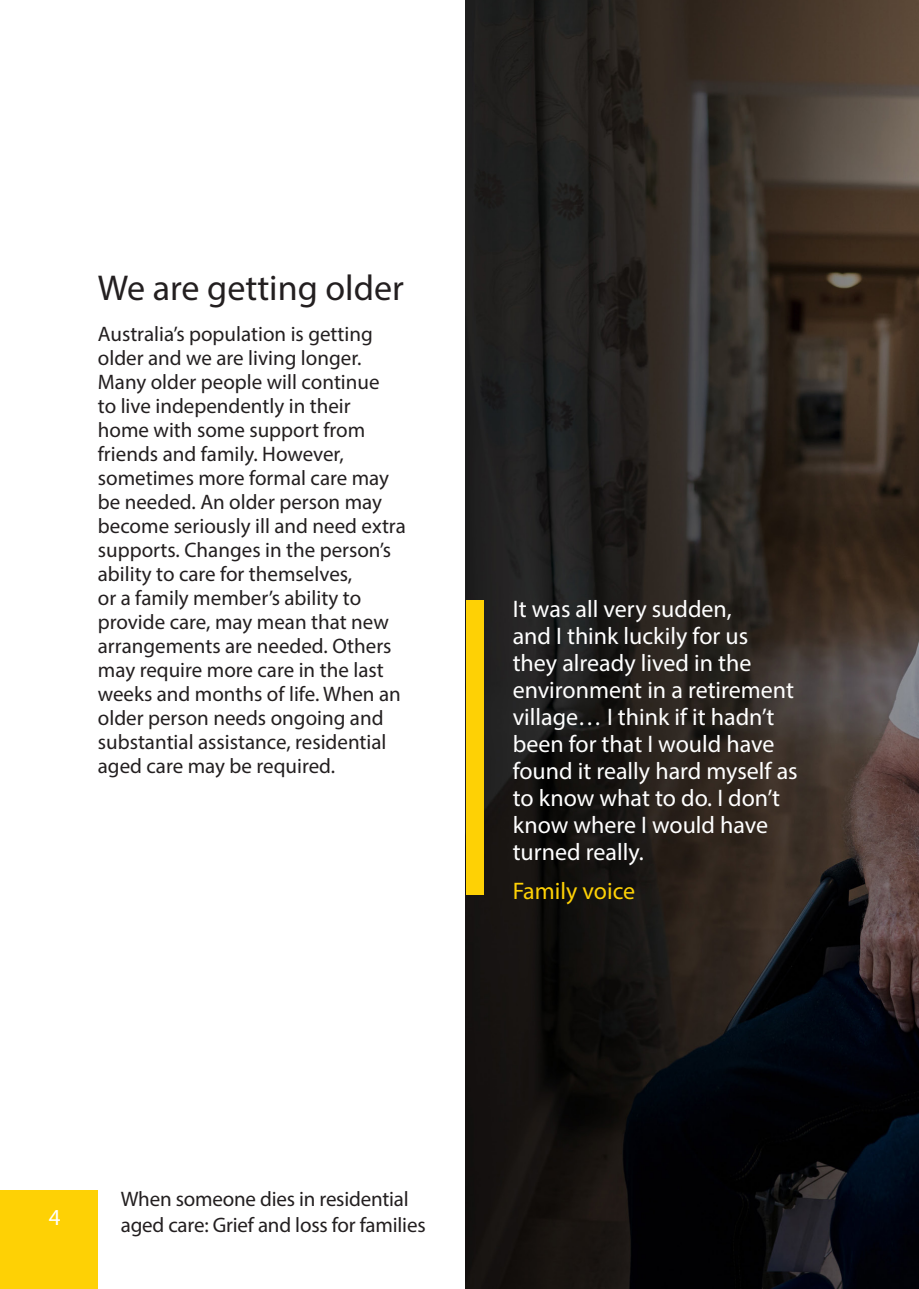
<style>
.page{position:relative;width:919px;height:1289px;background:#fff}
.page>*{position:absolute;margin:0;border:0;box-sizing:border-box;transform-origin:0 0}
.Black_Main_headings{font:36px "Myriad Pro";color:#231f20}
.White_Italic_Quotes{font:24px/27px "Myriad Pro";color:#fff}
.White_Italic_Quotes-2{font:24px "Myriad Pro";color:#fed105}
.t1{font:22.95px "Myriad Pro";color:#fff}
.Body_copy{font:21px/24px "Myriad Pro";color:#231f20}
</style>
<div class="page">
<div style="left:0;top:1189px;width:98px;height:99px;background:#fed105"></div>
<img style="left:466px;top:0;width:452px;height:1288px">
<div style="left:466px;top:600px;width:17px;height:294px;background:#fed105"></div>
<h1 class="Black_Main_headings" style="left:98px;top:265px;width:307px">We are getting older</h1>
<p class="Body_copy" style="left:98px;top:321px;width:309px">Australia’s population is getting older and we are living longer.<br>Many older people will continue<br>to live independently in their home with some support from friends and family. However, sometimes more formal care may be needed. An older person may become seriously ill and need extra supports. Changes in the person’s ability to care for themselves,<br>or a family member’s ability to provide care, may mean that new arrangements are needed. Others may require more care in the last weeks and months of life. When an older person needs ongoing and substantial assistance, residential aged care may be required.</p>
<p class="White_Italic_Quotes" style="left:512px;top:595px;width:286px">It was all very sudden,<br>and I think luckily for us they already lived in the environment in a retirement village… I think if it hadn’t been for that I would have found it really hard myself as to know what to do. I don’t know where I would have turned really.</p>
<p class="White_Italic_Quotes-2" style="left:512px;top:876px;width:124px">Family voice</p>
<p class="t1" style="left:49px;top:1202px;width:13px">4</p>
<p class="Body_copy" style="left:121px;top:1186px;width:306px;line-height:25.5px">When someone dies in residential aged care: Grief and loss for families</p>
</div>
